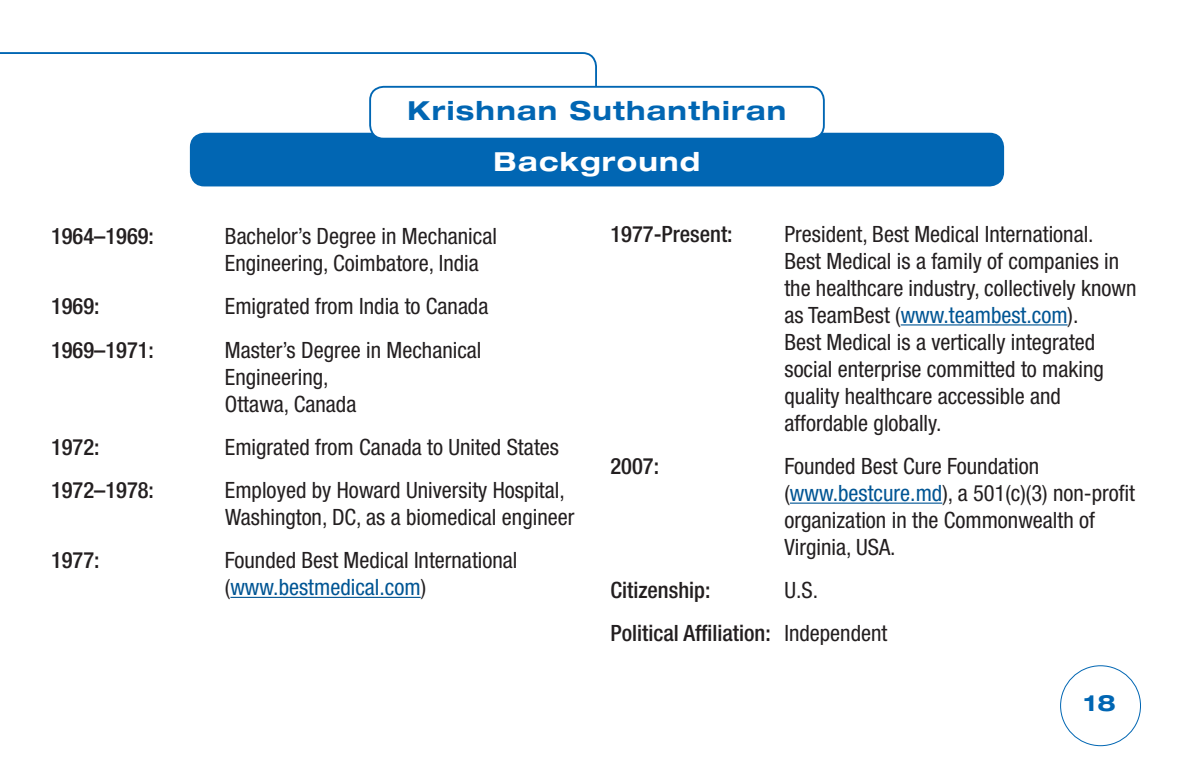
<style>
.page{position:relative;width:1188px;height:783px;background:#fff}
.page>*{position:absolute;margin:0;border:0;box-sizing:border-box;transform-origin:0 0}
.t1{font:700 expanded 26.25px "Helvetica Neue";letter-spacing:.05em;color:#0166b3}
.t2{font:700 expanded 26.25px "Helvetica Neue";letter-spacing:.05em;color:#fff}
.t3{font:condensed 22.5px/27px "Helvetica Neue";color:#231f20}
.t4{font:500 condensed 22.5px/43.2px "Helvetica Neue";color:#231f20}
.t5{font:700 expanded 22.5px "Helvetica Neue";color:#0166b3}
.s1{color:#005594}
.s2{font-weight:400}
</style>
<div class="page">
<div style="left:1060px;top:666px;width:81px;height:80px;border:1px solid #0166b3;border-radius:50%"></div>
<div style="left:191px;top:134px;width:812px;height:52px;background:#0166b3;border-radius:14px"></div>
<div style="left:190px;top:133px;width:814px;height:53px;border:2px solid #0166b3;border-radius:14px"></div>
<svg style="left:0;top:52px;width:598px;height:44px"></svg>
<div style="left:370px;top:87px;width:454px;height:52px;background:#fff;border-radius:14px"></div>
<div style="left:369px;top:86px;width:456px;height:54px;border:2px solid #0166b3;border-radius:14px"></div>
<hr style="left:230px;top:597px;width:191px;height:1px;background:#005594">
<hr style="left:901px;top:324px;width:167px;height:2px;background:#005594">
<hr style="left:790px;top:503px;width:152px;height:1px;background:#005594">
<p class="t1" style="left:408px;top:95px;width:380px">Krishnan Suthanthiran</p>
<p class="t2" style="left:494px;top:145px;width:208px">Background</p>
<p class="t4" style="left:51px;top:214px;width:105px">1964–1969:</p>
<p class="t3" style="left:225px;top:223px;width:273px">Bachelor’s Degree in Mechanical<br>Engineering, Coimbatore, India</p>
<p class="t4" style="left:51px;top:284px;width:50px">1969:</p>
<p class="t3" style="left:225px;top:293px;width:265px">Emigrated from India to Canada</p>
<p class="t4" style="left:51px;top:328px;width:105px">1969–1971:</p>
<p class="t3" style="left:225px;top:336px;width:258px">Master’s Degree in Mechanical<br>Engineering,<br>Ottawa, Canada</p>
<p class="t4" style="left:51px;top:425px;width:50px">1972:</p>
<p class="t3" style="left:225px;top:433px;width:335px">Emigrated from Canada to United States</p>
<p class="t4" style="left:51px;top:468px;width:105px">1972–1978:</p>
<p class="t3" style="left:225px;top:476px;width:351px">Employed by Howard University Hospital,<br>Washington, DC, as a biomedical engineer</p>
<p class="t4" style="left:51px;top:538px;width:50px">1977:</p>
<p class="t3" style="left:225px;top:547px;width:294px">Founded Best Medical International (<span class="s1">www.bestmedical.com</span>)</p>
<p class="t4" style="left:610px;top:212px;width:124px">1977-Present:</p>
<p class="t3" style="left:784px;top:220px;width:354px">President, Best Medical International.<br>Best Medical is a family of companies in the healthcare industry, collectively known as TeamBest (<span class="s1">www.teambest.com</span>).<br>Best Medical is a vertically integrated social enterprise committed to making quality healthcare accessible and affordable globally.</p>
<p class="t4" style="left:611px;top:444px;width:50px">2007:</p>
<p class="t3" style="left:785px;top:452px;width:352px">Founded Best Cure Foundation (<span class="s1">www.bestcure.md</span>), a 501(c)(3) non-profit organization in the Commonwealth of<br>Virginia, USA.</p>
<p class="t4" style="left:610px;top:568px;width:101px">Citizenship:</p>
<p class="t4" style="left:610px;top:568px;width:278px;text-indent:174px"><span class="s2">U.S.<br></span>Political Affiliation: <span class="s2">Independent</span></p>
<p class="t5" style="left:1084px;top:689px;width:33px">18</p>
</div>
